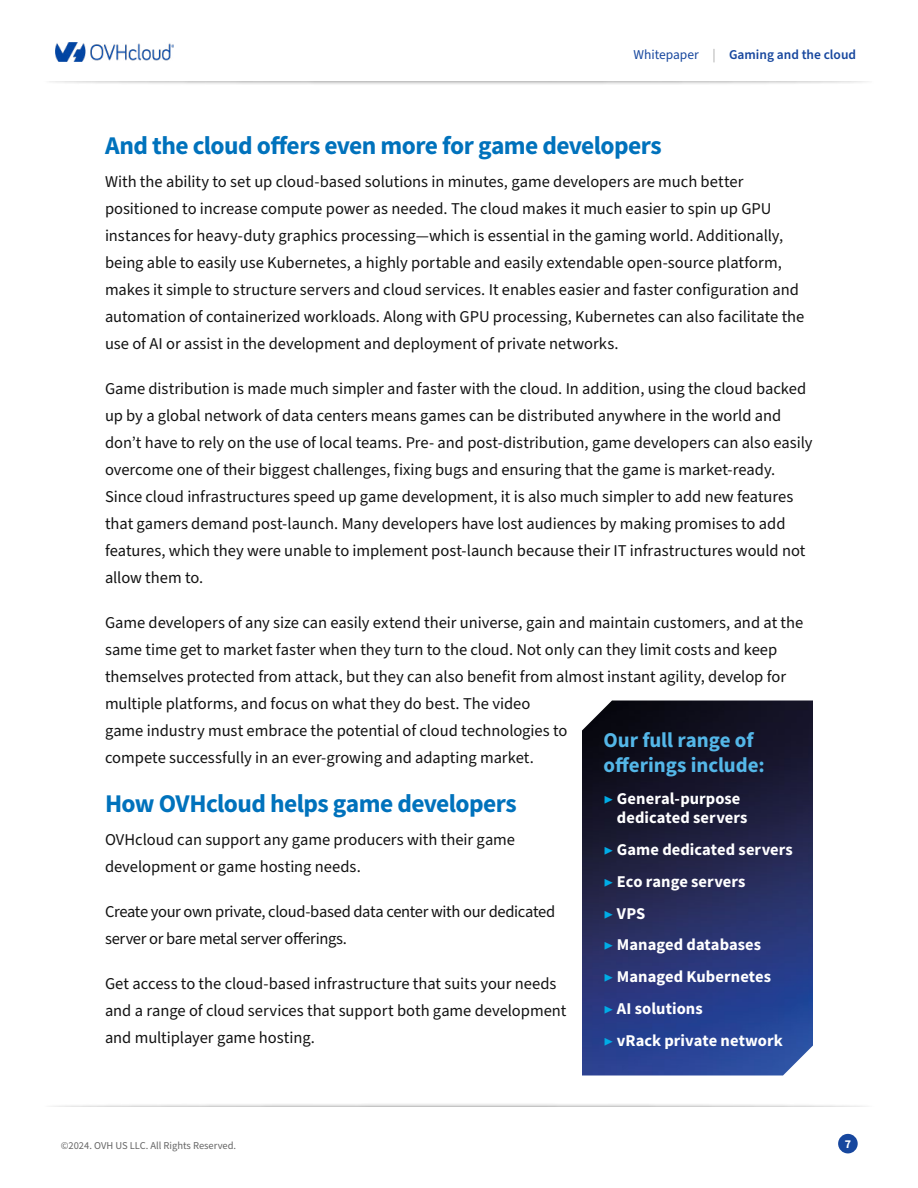
<style>
.page{position:relative;width:918px;height:1188px;background:#fff}
.page>*{position:absolute;margin:0;border:0;box-sizing:border-box;transform-origin:0 0}
.t1{font:700 25.5px "Source Sans Pro";letter-spacing:-.02em;color:#0072bc}
.t2{font:700 21px/25.2px "Source Sans Pro";color:#54b7e8}
.t3{font:16.5px/27px "Source Sans Pro";color:#131313}
.t4{font:700 16.5px/31.8px "Source Sans Pro";letter-spacing:.005em;color:#fff}
.t5{font:16.5px/27px "Source Sans Pro";letter-spacing:-.025em;color:#131313}
.t6{font:600 13.5px "Source Sans Pro";color:#17479e}
.t7{font:700 12px "Source Sans Pro";color:#fff}
.t8{font:10.5px "Source Sans Pro";color:#666}
.s1{font-weight:400}
.s2{font-weight:400;color:#a7a7a7}
.s3{font-family:"Minion Pro";font-weight:400;color:#00ace6}
</style>
<div class="page">
<div style="left:838px;top:1134px;width:20px;height:19px;background:#17479e;border-radius:50%"></div>
<div style="left:42px;top:70px;width:835px;height:16px;background:#000;opacity:.75"></div>
<div style="left:20px;top:70px;width:879px;height:11px;background:#fff"></div>
<div style="left:42px;top:1102px;width:835px;height:16px;background:#000;opacity:.75"></div>
<div style="left:20px;top:1107px;width:879px;height:11px;background:#fff"></div>
<img style="left:56px;top:43px;width:118px;height:18px">
<img style="left:582px;top:700px;width:231px;height:376px">
<p class="t6" style="left:633px;top:45px;width:224px"><span class="s1">Whitepaper</span> <span class="s2">|</span> Gaming and the cloud</p>
<h1 class="t1" style="left:105px;top:128px;width:558px">And the cloud offers even more for game developers</h1>
<p class="t3" style="left:105px;top:169px;width:701px">With the ability to set up cloud-based solutions in minutes, game developers are much better positioned to increase compute power as needed. The cloud makes it much easier to spin up GPU instances for heavy-duty graphics processing—which is essential in the gaming world. Additionally, being able to easily use Kubernetes, a highly portable and easily extendable open-source platform, makes it simple to structure servers and cloud services. It enables easier and faster configuration and automation of containerized workloads. Along with GPU processing, Kubernetes can also facilitate the use of AI or assist in the development and deployment of private networks.</p>
<p class="t3" style="left:105px;top:376px;width:709px">Game distribution is made much simpler and faster with the cloud. In addition, using the cloud backed up by a global network of data centers means games can be distributed anywhere in the world and don’t have to rely on the use of local teams. Pre- and post-distribution, game developers can also easily overcome one of their biggest challenges, fixing bugs and ensuring that the game is market-ready.<br>Since cloud infrastructures speed up game development, it is also much simpler to add new features that gamers demand post-launch. Many developers have lost audiences by making promises to add features, which they were unable to implement post-launch because their IT infrastructures would not allow them to.</p>
<p class="t3" style="left:105px;top:610px;width:700px">Game developers of any size can easily extend their universe, gain and maintain customers, and at the same time get to market faster when they turn to the cloud. Not only can they limit costs and keep themselves protected from attack, but they can also benefit from almost instant agility, develop for multiple platforms, and focus on what they do best. The video<br>game industry must embrace the potential of cloud technologies to<br>compete successfully in an ever-growing and adapting market.</p>
<h1 class="t1" style="left:105px;top:786px;width:413px">How OVHcloud helps game developers</h1>
<p class="t3" style="left:105px;top:826px;width:412px">OVHcloud can support any game producers with their game development or game hosting needs.</p>
<p class="t5" style="left:105px;top:898px;width:452px">Create your own private, cloud-based data center with our dedicated server or bare metal server offerings.</p>
<p class="t3" style="left:105px;top:970px;width:463px">Get access to the cloud-based infrastructure that suits your needs and a range of cloud services that support both game development and multiplayer game hosting.</p>
<p class="t2" style="left:603px;top:727px;width:163px">Our full range of offerings include:</p>
<p class="t4" style="left:617px;top:788px;width:132px;line-height:19.8px;text-indent:-13px"><span class="s3">▶</span> General-purpose dedicated servers</p>
<p class="t4" style="left:603px;top:833px;width:191px"><span class="s3">▶</span> Game dedicated servers <span class="s3">▶</span> Eco range servers<br><span class="s3">▶</span> VPS<br><span class="s3">▶</span> Managed databases<br><span class="s3">▶</span> Managed Kubernetes<br><span class="s3">▶</span> AI solutions<br><span class="s3">▶</span> vRack private network</p>
<p class="t8" style="left:61px;top:1139px;width:177px">©2024. OVH US LLC. All Rights Reserved.</p>
<p class="t7" style="left:845px;top:1136px;width:8px">7</p>
</div>
